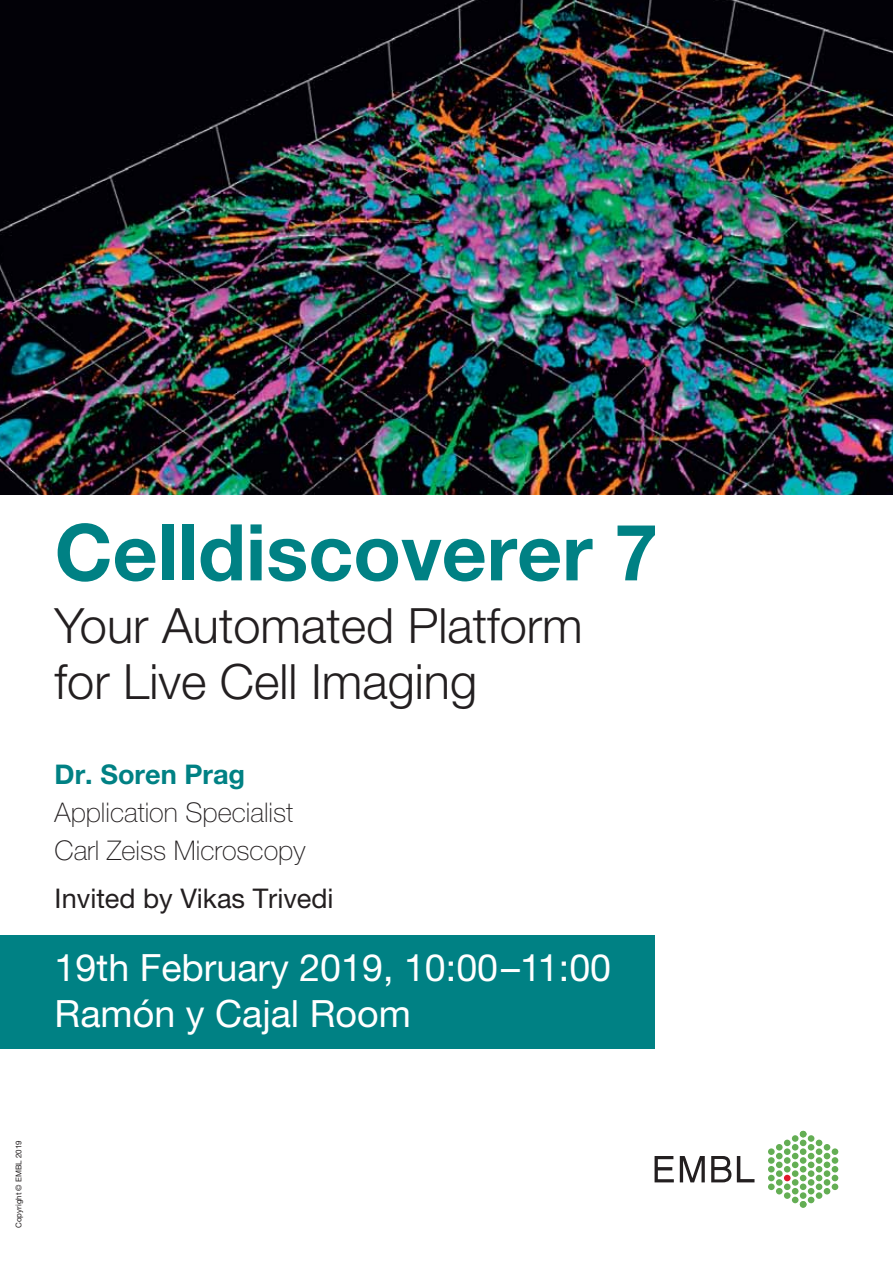
<style>
.page{position:relative;width:893px;height:1263px;background:#fff}
.page>*{position:absolute;margin:0;border:0;box-sizing:border-box;transform-origin:0 0}
.t1{font:700 78.3px "Helvetica Neue LT Pro";color:#008184}
.t2{font:300 48.75px/55.7px "Helvetica Neue LT Pro";color:#231f20}
.t3{font:37.65px/45.2px "Helvetica Neue LT Pro";color:#fff}
.t4{font:100 27.15px/38px "Helvetica Neue LT Pro";color:#231f20}
.t5{font:27.15px "Helvetica Neue LT Pro";color:#231f20}
.t6{font:700 27.15px "Helvetica Neue LT Pro";color:#008184}
.t7{font:7.95px "Helvetica Neue LT Pro";color:#231f20}
</style>
<div class="page">
<div style="left:800px;top:1201px;width:6px;height:7px;background:#64ae54;border-radius:50%"></div>
<div style="left:808px;top:1135px;width:6px;height:7px;background:#64ae54;border-radius:50%"></div>
<div style="left:792px;top:1135px;width:6px;height:7px;background:#64ae54;border-radius:50%"></div>
<svg style="left:800px;top:1131px;width:6px;height:15px"></svg>
<svg style="left:816px;top:1140px;width:6px;height:6px"></svg>
<svg style="left:784px;top:1140px;width:6px;height:6px"></svg>
<div style="left:808px;top:1144px;width:6px;height:7px;background:#64ae54;border-radius:50%"></div>
<div style="left:824px;top:1144px;width:6px;height:7px;background:#64ae54;border-radius:50%"></div>
<div style="left:792px;top:1144px;width:6px;height:7px;background:#64ae54;border-radius:50%"></div>
<div style="left:776px;top:1144px;width:6px;height:7px;background:#64ae54;border-radius:50%"></div>
<svg style="left:808px;top:1153px;width:6px;height:15px"></svg>
<svg style="left:824px;top:1153px;width:6px;height:15px"></svg>
<svg style="left:792px;top:1153px;width:6px;height:15px"></svg>
<svg style="left:776px;top:1153px;width:6px;height:15px"></svg>
<div style="left:808px;top:1170px;width:6px;height:7px;background:#64ae54;border-radius:50%"></div>
<div style="left:824px;top:1170px;width:6px;height:7px;background:#64ae54;border-radius:50%"></div>
<div style="left:792px;top:1170px;width:6px;height:7px;background:#64ae54;border-radius:50%"></div>
<div style="left:776px;top:1170px;width:6px;height:7px;background:#64ae54;border-radius:50%"></div>
<div style="left:800px;top:1148px;width:6px;height:7px;background:#64ae54;border-radius:50%"></div>
<div style="left:816px;top:1148px;width:6px;height:7px;background:#64ae54;border-radius:50%"></div>
<div style="left:832px;top:1148px;width:6px;height:7px;background:#64ae54;border-radius:50%"></div>
<div style="left:784px;top:1148px;width:6px;height:7px;background:#64ae54;border-radius:50%"></div>
<div style="left:768px;top:1148px;width:7px;height:7px;background:#64ae54;border-radius:50%"></div>
<div style="left:800px;top:1157px;width:6px;height:7px;background:#64ae54;border-radius:50%"></div>
<div style="left:816px;top:1157px;width:6px;height:7px;background:#64ae54;border-radius:50%"></div>
<div style="left:832px;top:1157px;width:6px;height:7px;background:#64ae54;border-radius:50%"></div>
<div style="left:784px;top:1157px;width:6px;height:7px;background:#64ae54;border-radius:50%"></div>
<div style="left:768px;top:1157px;width:7px;height:7px;background:#64ae54;border-radius:50%"></div>
<div style="left:800px;top:1166px;width:6px;height:7px;background:#64ae54;border-radius:50%"></div>
<div style="left:816px;top:1166px;width:6px;height:7px;background:#64ae54;border-radius:50%"></div>
<div style="left:832px;top:1166px;width:6px;height:7px;background:#64ae54;border-radius:50%"></div>
<div style="left:784px;top:1166px;width:6px;height:7px;background:#64ae54;border-radius:50%"></div>
<div style="left:768px;top:1166px;width:7px;height:7px;background:#64ae54;border-radius:50%"></div>
<div style="left:768px;top:1175px;width:7px;height:6px;background:#64ae54;border-radius:50%"></div>
<svg style="left:776px;top:1175px;width:62px;height:28px"></svg>
<div style="left:768px;top:1184px;width:7px;height:6px;background:#64ae54;border-radius:50%"></div>
<svg style="left:654px;top:1156px;width:20px;height:26px"></svg>
<svg style="left:680px;top:1156px;width:25px;height:26px"></svg>
<svg style="left:711px;top:1156px;width:20px;height:26px"></svg>
<svg style="left:737px;top:1156px;width:17px;height:26px"></svg>
<div style="left:0;top:936px;width:654px;height:113px;background:#008184"></div>
<img style="left:0;top:1px;width:893px;height:494px">
<h1 class="t1" style="left:55px;top:524px;width:605px">Celldiscoverer 7</h1>
<p class="t2" style="left:55px;top:602px;width:530px">Your Automated Platform for Live Cell Imaging</p>
<p class="t6" style="left:55px;top:765px;width:192px">Dr. Soren Prag</p>
<p class="t4" style="left:55px;top:794px;width:252px">Application Specialist<br>Carl Zeiss Microscopy</p>
<p class="t5" style="left:55px;top:889px;width:280px">Invited by Vikas Trivedi</p>
<p class="t3" style="left:55px;top:949px;width:558px">19th February 2019, 10:00–11:00<br>Ramón y Cajal Room</p>
<p class="t7" style="left:16px;top:1228px;width:89px;rotate:-90deg">Copyright © EMBL 2019</p>
</div>
